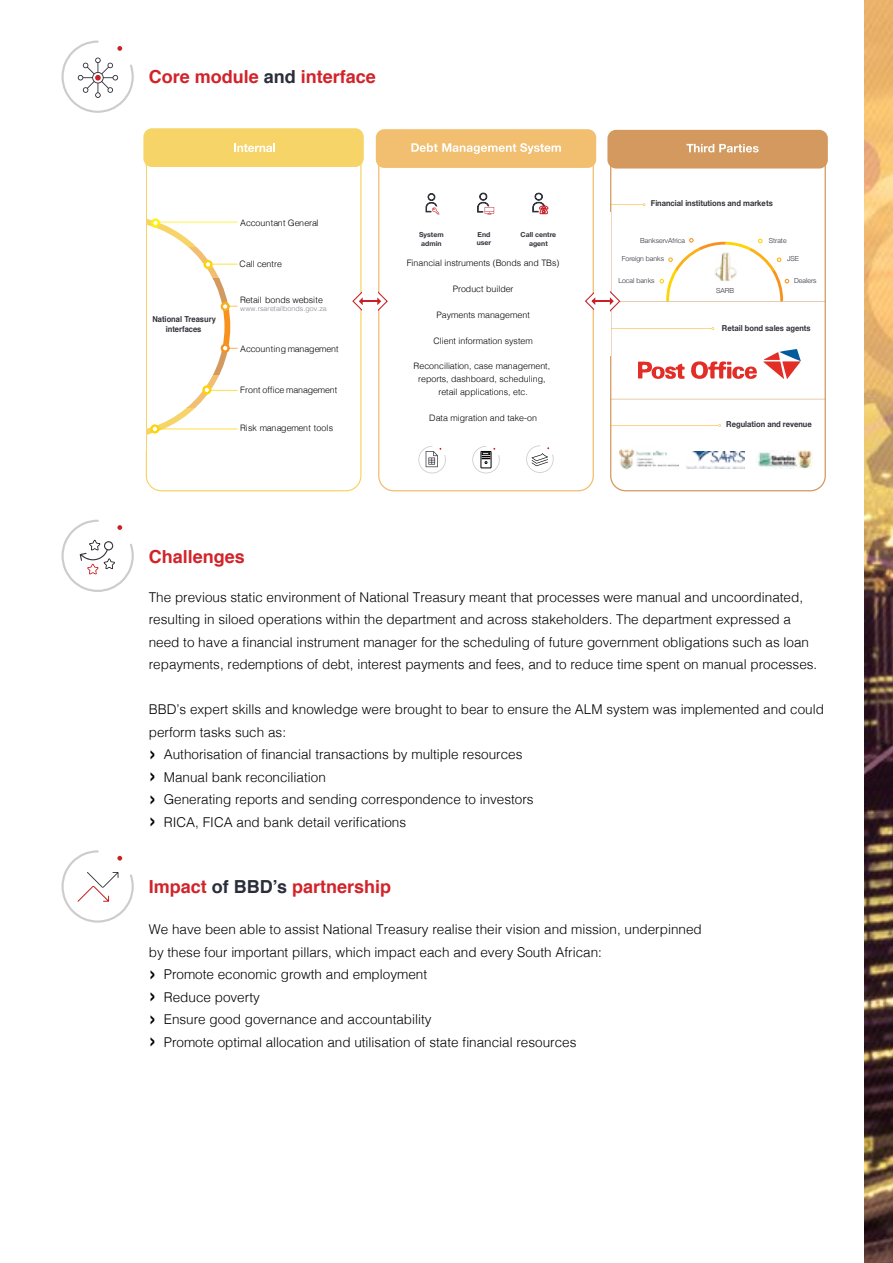
<style>
.page{position:relative;width:893px;height:1263px;background:#fff}
.page>*{position:absolute;margin:0;border:0;box-sizing:border-box;transform-origin:0 0}
.t1{font:700 18px "Helvetica";color:#d2232a}
.t2{font:300 13.5px/22.5px "Helvetica";color:#000}
.t3{font:300 8.85px/12.9px "Helvetica";color:#010101;text-align:center}
.t4{font:700 8.25px "Helvetica Neue";color:#32323c;scale:.92 1}
.t5{font:700 8.25px/10.5px "Helvetica";color:#32323c;text-align:center;scale:.92 1}
.t6{font:300 7.05px "Helvetica";letter-spacing:.005em;color:#858490}
.t7{font:300 6.9px "Helvetica Neue";color:#32323c}
.t8{font:700 6.9px/8.2px "Helvetica Neue";color:#32323c}
.s1{color:#2a2e3a}
.s2{font-weight:700;font-size:22.5px}
</style>
<div class="page">
<svg style="left:148px;top:219px;width:49px;height:28px"></svg>
<svg style="left:148px;top:408px;width:47px;height:27px"></svg>
<svg style="left:188px;top:247px;width:32px;height:32px"></svg>
<svg style="left:213px;top:279px;width:15px;height:29px"></svg>
<svg style="left:223px;top:311px;width:7px;height:33px"></svg>
<svg style="left:213px;top:347px;width:14px;height:28px"></svg>
<svg style="left:186px;top:375px;width:34px;height:33px"></svg>
<div style="left:607px;top:130px;width:221px;height:39px;background:#d3995e;border-radius:9px"></div>
<div style="left:146px;top:129px;width:215px;height:362px;border:1px solid #f7d467;border-radius:15px"></div>
<div style="left:143px;top:128px;width:221px;height:39px;background:#f7d467;border-radius:9px"></div>
<svg style="left:234px;top:143px;width:41px;height:9px"></svg>
<svg style="left:763px;top:349px;width:38px;height:30px"></svg>
<svg style="left:691px;top:361px;width:66px;height:18px"></svg>
<svg style="left:637px;top:361px;width:48px;height:18px"></svg>
<img style="left:686px;top:451px;width:58px;height:17px">
<img style="left:620px;top:449px;width:58px;height:21px">
<svg style="left:151px;top:218px;width:87px;height:10px"></svg>
<svg style="left:612px;top:203px;width:33px;height:3px"></svg>
<svg style="left:612px;top:327px;width:102px;height:3px"></svg>
<svg style="left:612px;top:398px;width:212px;height:2px"></svg>
<svg style="left:612px;top:424px;width:109px;height:3px"></svg>
<div style="left:610px;top:137px;width:216px;height:354px;border:1px solid #d3995e;border-radius:15px"></div>
<svg style="left:686px;top:144px;width:72px;height:8px"></svg>
<svg style="left:426px;top:193px;width:13px;height:21px"></svg>
<svg style="left:477px;top:193px;width:17px;height:21px"></svg>
<div style="left:376px;top:129px;width:220px;height:39px;background:#f2be6f;border-radius:8px"></div>
<svg style="left:411px;top:143px;width:150px;height:11px"></svg>
<svg style="left:352px;top:283px;width:36px;height:37px"></svg>
<svg style="left:585px;top:238px;width:241px;height:82px"></svg>
<svg style="left:533px;top:193px;width:15px;height:21px"></svg>
<svg style="left:418px;top:446px;width:28px;height:27px"></svg>
<svg style="left:472px;top:446px;width:28px;height:27px"></svg>
<svg style="left:204px;top:260px;width:34px;height:9px"></svg>
<svg style="left:221px;top:302px;width:17px;height:9px"></svg>
<svg style="left:221px;top:344px;width:17px;height:9px"></svg>
<svg style="left:202px;top:385px;width:36px;height:9px"></svg>
<svg style="left:150px;top:424px;width:88px;height:9px"></svg>
<svg style="left:526px;top:445px;width:28px;height:28px"></svg>
<img style="left:757px;top:451px;width:55px;height:17px">
<img style="left:712px;top:251px;width:26px;height:32px">
<svg style="left:61px;top:520px;width:73px;height:72px"></svg>
<svg style="left:61px;top:850px;width:73px;height:73px"></svg>
<img style="left:864px;top:0;width:29px;height:1263px">
<svg style="left:61px;top:41px;width:73px;height:72px"></svg>
<h1 class="t1" style="left:149px;top:63px;width:229px">Core module <span class="s1">and</span> interface</h1>
<p class="t5" style="left:152px;top:313px;width:71px">National Treasury interfaces</p>
<p class="t3" style="left:240px;top:216px;width:80px">Accountant General</p>
<p class="t3" style="left:239px;top:257px;width:44px">Call centre</p>
<p class="t3" style="left:240px;top:293px;width:84px">Retail bonds website</p>
<p class="t6" style="left:240px;top:303px;width:88px">www.rsaretailbonds.gov.za</p>
<p class="t3" style="left:240px;top:342px;width:100px">Accounting management</p>
<p class="t3" style="left:240px;top:383px;width:99px">Front office management</p>
<p class="t3" style="left:240px;top:421px;width:94px">Risk management tools</p>
<h1 class="t1" style="left:149px;top:542px;width:98px">Challenges</h1>
<p class="t8" style="left:419px;top:231px;width:26px">System admin</p>
<p class="t8" style="left:477px;top:231px;width:16px">End user</p>
<p class="t8" style="left:521px;top:231px;width:37px;text-align:center">Call centre agent</p>
<p class="t3" style="left:407px;top:256px;width:154px">Financial instruments (Bonds and TBs)</p>
<p class="t3" style="left:453px;top:282px;width:62px">Product builder</p>
<p class="t3" style="left:436px;top:308px;width:95px">Payments management</p>
<p class="t3" style="left:433px;top:334px;width:101px">Client information system</p>
<p class="t3" style="left:414px;top:359px;width:138px">Reconciliation, case management, reports, dashboard, scheduling, retail applications, etc.</p>
<p class="t3" style="left:429px;top:411px;width:109px">Data migration and take-on</p>
<p class="t4" style="left:651px;top:197px;width:134px">Financial institutions and markets</p>
<p class="t7" style="left:640px;top:235px;width:46px">BankservAfrica</p>
<p class="t7" style="left:622px;top:253px;width:44px">Foreign banks</p>
<p class="t7" style="left:618px;top:275px;width:38px">Local banks</p>
<p class="t7" style="left:769px;top:235px;width:19px">Strate</p>
<p class="t7" style="left:787px;top:253px;width:13px">JSE</p>
<p class="t7" style="left:716px;top:285px;width:20px">SARB</p>
<p class="t7" style="left:794px;top:275px;width:24px">Dealers</p>
<p class="t4" style="left:722px;top:322px;width:98px">Retail bond sales agents</p>
<p class="t4" style="left:726px;top:418px;width:94px">Regulation and revenue</p>
<p class="t2" style="left:149px;top:585px;width:670px">The previous static environment of National Treasury meant that processes were manual and uncoordinated, resulting in siloed operations within the department and across stakeholders. The department expressed a need to have a financial instrument manager for the scheduling of future government obligations such as loan repayments, redemptions of debt, interest payments and fees, and to reduce time spent on manual processes.</p>
<p class="t2" style="left:149px;top:697px;width:677px">BBD’s expert skills and knowledge were brought to bear to ensure the ALM system was implemented and could perform tasks such as:<br><span class="s2">›</span> Authorisation of financial transactions by multiple resources<br><span class="s2">›</span> Manual bank reconciliation<br><span class="s2">›</span> Generating reports and sending correspondence to investors<br><span class="s2">›</span> RICA, FICA and bank detail verifications</p>
<h1 class="t1" style="left:149px;top:872px;width:244px">Impact <span class="s1">of BBD’s</span> partnership</h1>
<p class="t2" style="left:149px;top:917px;width:554px">We have been able to assist National Treasury realise their vision and mission, underpinned by these four important pillars, which impact each and every South African:<br><span class="s2">›</span> Promote economic growth and employment<br><span class="s2">›</span> Reduce poverty<br><span class="s2">›</span> Ensure good governance and accountability<br><span class="s2">›</span> Promote optimal allocation and utilisation of state financial resources</p>
</div>
